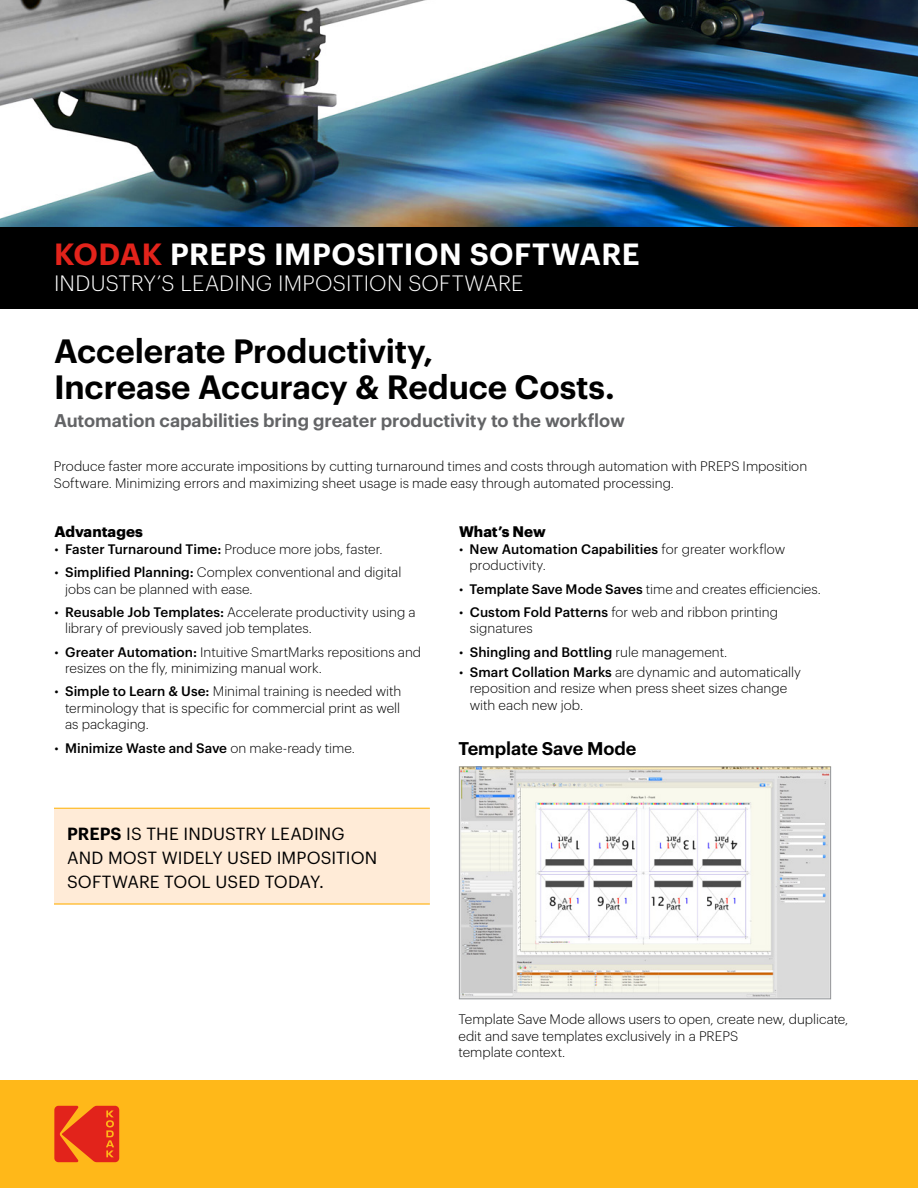
<style>
.page{position:relative;width:918px;height:1188px;background:#fff}
.page>*{position:absolute;margin:0;border:0;box-sizing:border-box;transform-origin:0 0}
.t1{font:600 33px/36px "Graphik";letter-spacing:-.005em;color:#000}
.t2{font:600 30px "Graphik";letter-spacing:.015em;color:#fff}
.t3{font:300 21.75px "Graphik";letter-spacing:.01em;color:#fff}
.t4{font:600 18px "Graphik";letter-spacing:-.005em;color:#636466}
.t5{font:600 18px "Graphik";letter-spacing:-.005em;color:#000}
.t6{font:17.25px/24px "Graphik";letter-spacing:.005em;color:#000}
.t7{font:700 15px "Graphik";color:#000}
.t8{font:300 13.5px/16.5px "Graphik";color:#000}
.t9{font:500 13.5px "Graphik";color:#000}
.s1{color:#e2231b}
.s2{font-weight:500}
.s3{font-weight:300}
.s4{font-weight:600}
</style>
<div class="page">
<img style="left:0;top:0;width:918px;height:227px">
<div style="left:0;top:227px;width:918px;height:81px;background:#000"></div>
<div style="left:0;top:1080px;width:918px;height:108px;background:#ffb819"></div>
<svg style="left:54px;top:1106px;width:65px;height:56px"></svg>
<div style="left:54px;top:808px;width:376px;height:96px;background:#ffebd7"></div>
<hr style="left:54px;top:808px;width:376px;height:1px;background:#ffb819">
<hr style="left:54px;top:903px;width:376px;height:2px;background:#ffb819">
<img style="left:461px;top:768px;width:368px;height:229px">
<div style="left:459px;top:766px;width:372px;height:233px;border:1px solid #939598"></div>
<h2 class="t2" style="left:54px;top:231px;width:587px"><span class="s1">KODAK</span> PREPS IMPOSITION SOFTWARE</h2>
<h3 class="t3" style="left:54px;top:268px;width:471px">INDUSTRY’S LEADING IMPOSITION SOFTWARE</h3>
<h1 class="t1" style="left:54px;top:330px;width:562px">Accelerate Productivity,<br>Increase Accuracy &amp; Reduce Costs.</h1>
<h3 class="t4" style="left:54px;top:406px;width:572px">Automation capabilities bring greater productivity to the workflow</h3>
<p class="t8" style="left:54px;top:457px;width:755px">Produce faster more accurate impositions by cutting turnaround times and costs through automation with PREPS Imposition<br>Software. Minimizing errors and maximizing sheet usage is made easy through automated processing.</p>
<p class="t7" style="left:54px;top:520px;width:90px">Advantages</p>
<p class="t8" style="left:54px;top:540px;width:330px">• <span class="s2">Faster Turnaround Time:</span> Produce more jobs, faster.</p>
<p class="t8" style="left:65px;top:563px;width:338px;text-indent:-11px">• <span class="s2">Simplified Planning:</span> Complex conventional and digital jobs can be planned with ease.</p>
<p class="t8" style="left:65px;top:603px;width:352px;text-indent:-11px">• <span class="s2">Reusable Job Templates:</span> Accelerate productivity using a library of previously saved job templates.</p>
<p class="t8" style="left:65px;top:642px;width:358px;text-indent:-11px">• <span class="s2">Greater Automation:</span> Intuitive SmartMarks repositions and resizes on the fly, minimizing manual work.</p>
<p class="t8" style="left:65px;top:682px;width:338px;text-align:justify;text-indent:-11px">• <span class="s2">Simple to Learn &amp; Use:</span> Minimal training is needed with terminology that is specific for commercial print as well as packaging.</p>
<p class="t9" style="left:54px;top:737px;width:302px"><span class="s3">•</span> Minimize Waste and Save <span class="s3">on make-ready time.</span></p>
<p class="t6" style="left:67px;top:820px;width:312px"><span class="s4">PREPS</span> IS THE INDUSTRY LEADING<br>AND MOST WIDELY USED IMPOSITION<br>SOFTWARE TOOL USED TODAY.</p>
<p class="t7" style="left:459px;top:520px;width:88px">What’s New</p>
<p class="t8" style="left:470px;top:540px;width:317px;text-indent:-11px">• <span class="s2">New Automation Capabilities</span> for greater workflow productivity.</p>
<p class="t8" style="left:459px;top:579px;width:363px">• <span class="s2">Template Save Mode Saves</span> time and creates efficiencies.</p>
<p class="t8" style="left:470px;top:603px;width:309px;text-indent:-11px">• <span class="s2">Custom Fold Patterns</span> for web and ribbon printing signatures</p>
<p class="t9" style="left:459px;top:641px;width:270px"><span class="s3">•</span> Shingling and Bottling <span class="s3">rule management.</span></p>
<p class="t8" style="left:470px;top:662px;width:333px;text-indent:-11px">• <span class="s2">Smart Collation Marks</span> are dynamic and automatically reposition and resize when press sheet sizes change with each new job.</p>
<h3 class="t5" style="left:458px;top:734px;width:179px">Template Save Mode</h3>
<p class="t8" style="left:458px;top:1010px;width:391px">Template Save Mode allows users to open, create new, duplicate, edit and save templates exclusively in a PREPS<br>template context.</p>
</div>
